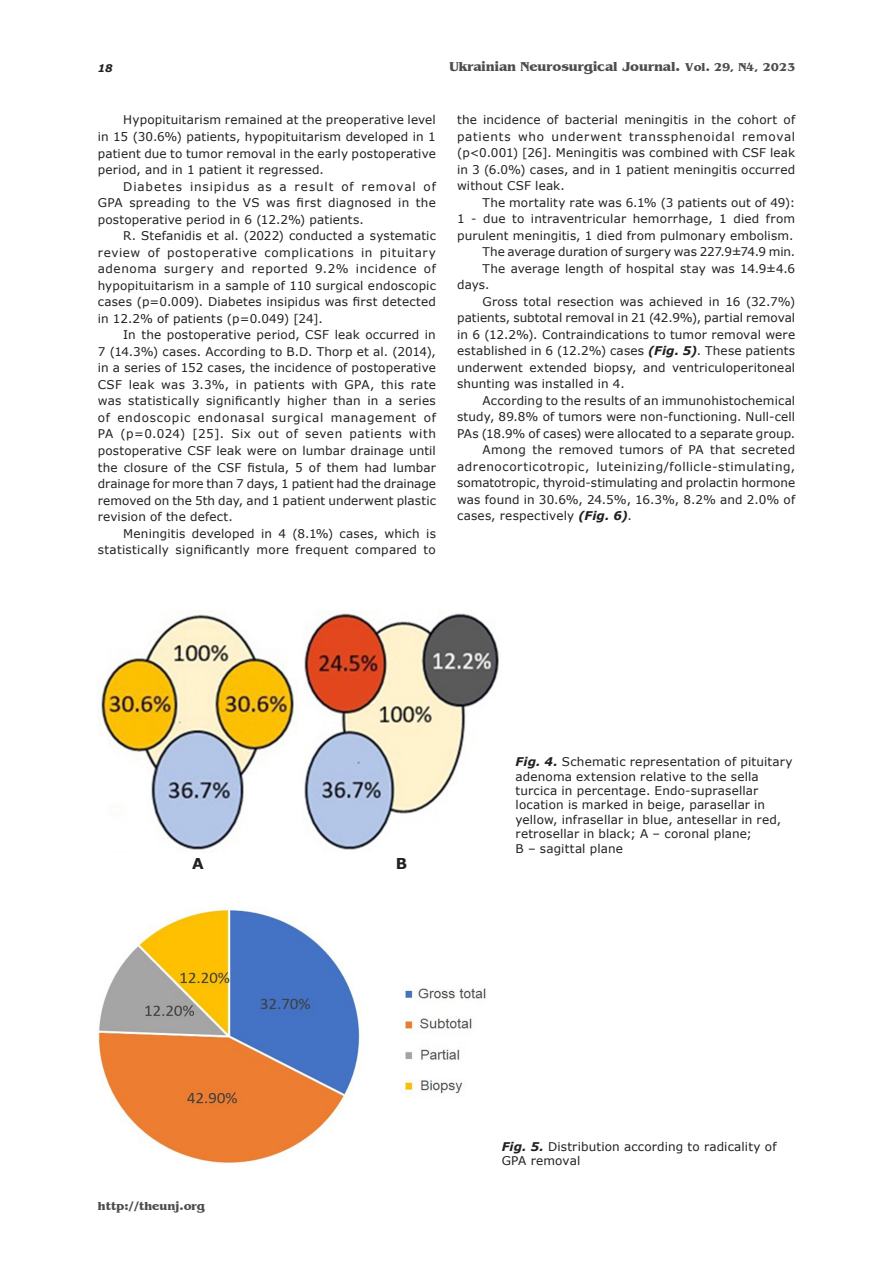
<style>
.page{position:relative;width:893px;height:1276px;background:#fff}
.page>*{position:absolute;margin:0;border:0;box-sizing:border-box;transform-origin:0 0}
._131_A_b{font:700 15px "Verdana";color:#231f20}
.t1{font:700 13.5px "Benguiat";color:#4d4d4d}
._092_Body{font:12px/16.5px "Verdana";letter-spacing:.015em;color:#231f20;text-align:justify}
._112_Ris_pidpys{font:12px/14.4px "Verdana";letter-spacing:.01em;color:#231f20}
._092_Body-2{font:12px "Verdana";letter-spacing:-.005em;color:#231f20}
.t2{font:700 12px "Benguiat";color:#4d4d4d}
.t3{font:italic 700 10.5px "Verdana";color:#231f20}
.s1{font-size:12px}
.s2{font-weight:700;font-style:italic}
</style>
<div class="page">
<img style="left:98px;top:909px;width:388px;height:255px">
<img style="left:99px;top:610px;width:196px;height:240px">
<img style="left:304px;top:613px;width:195px;height:237px">
<p class="t3" style="left:98px;top:61px;width:16px">18</p>
<p class="t1" style="left:450px;top:59px;width:347px">Ukrainian Neurosurgical Journal. <span class="s1">Vol. 29, N4, 2023</span></p>
<p class="_092_Body" style="left:98px;top:111px;width:340px;text-indent:26px">Hypopituitarism remained at the preoperative level in 15 (30.6%) patients, hypopituitarism developed in 1 patient due to tumor removal in the early postoperative period, and in 1 patient it regressed.</p>
<p class="_092_Body" style="left:98px;top:178px;width:340px;text-indent:26px">Diabetes insipidus as a result of removal of GPA spreading to the VS was first diagnosed in the postoperative period in 6 (12.2%) patients.</p>
<p class="_092_Body" style="left:98px;top:228px;width:340px;text-indent:26px">R. Stefanidis et al. (2022) conducted a systematic review of postoperative complications in pituitary adenoma surgery and reported 9.2% incidence of hypopituitarism in a sample of 110 surgical endoscopic cases (p=0.009). Diabetes insipidus was first detected in 12.2% of patients (p=0.049) [24].</p>
<p class="_092_Body" style="left:98px;top:327px;width:340px;text-indent:26px">In the postoperative period, CSF leak occurred in 7 (14.3%) cases. According to B.D. Thorp et al. (2014), in a series of 152 cases, the incidence of postoperative CSF leak was 3.3%, in patients with GPA, this rate was statistically significantly higher than in a series of endoscopic endonasal surgical management of PA (p=0.024) [25]. Six out of seven patients with postoperative CSF leak were on lumbar drainage until the closure of the CSF fistula, 5 of them had lumbar drainage for more than 7 days, 1 patient had the drainage removed on the 5th day, and 1 patient underwent plastic revision of the defect.</p>
<p class="_092_Body" style="left:98px;top:525px;width:340px;text-align:right">Meningitis developed in 4 (8.1%) cases, which is statistically significantly more frequent compared to</p>
<p class="_092_Body" style="left:457px;top:111px;width:340px">the incidence of bacterial meningitis in the cohort of patients who underwent transsphenoidal removal (p&lt;0.001) [26]. Meningitis was combined with CSF leak in 3 (6.0%) cases, and in 1 patient meningitis occurred without CSF leak.</p>
<p class="_092_Body" style="left:457px;top:194px;width:340px;text-indent:26px">The mortality rate was 6.1% (3 patients out of 49):<br>1 - due to intraventricular hemorrhage, 1 died from purulent meningitis, 1 died from pulmonary embolism.</p>
<p class="_092_Body-2" style="left:483px;top:243px;width:314px">The average duration of surgery was 227.9±74.9 min.</p>
<p class="_092_Body" style="left:457px;top:260px;width:340px;text-indent:26px">The average length of hospital stay was 14.9±4.6 days.</p>
<p class="_092_Body" style="left:457px;top:293px;width:340px;text-indent:26px">Gross total resection was achieved in 16 (32.7%) patients, subtotal removal in 21 (42.9%), partial removal in 6 (12.2%). Contraindications to tumor removal were established in 6 (12.2%) cases <span class="s2">(Fig. 5)</span>. These patients underwent extended biopsy, and ventriculoperitoneal shunting was installed in 4.</p>
<p class="_092_Body" style="left:457px;top:392px;width:340px;text-indent:26px">According to the results of an immunohistochemical study, 89.8% of tumors were non-functioning. Null-cell PAs (18.9% of cases) were allocated to a separate group.</p>
<p class="_092_Body" style="left:457px;top:441px;width:340px;text-indent:26px">Among the removed tumors of PA that secreted adrenocorticotropic, luteinizing/follicle-stimulating, somatotropic, thyroid-stimulating and prolactin hormone was found in 30.6%, 24.5%, 16.3%, 8.2% and 2.0% of cases, respectively <span class="s2">(Fig. 6)</span>.</p>
<p class="_131_A_b" style="left:192px;top:853px;width:13px">А</p>
<p class="_131_A_b" style="left:396px;top:853px;width:13px">B</p>
<p class="_112_Ris_pidpys" style="left:516px;top:754px;width:279px"><span class="s2">Fig. 4.</span> Schematic representation of pituitary adenoma extension relative to the sella turcica in percentage. Endo-suprasellar location is marked in beige, parasellar in yellow, infrasellar in blue, antesellar in red, retrosellar in black; A – coronal plane;<br>B – sagittal plane</p>
<p class="t2" style="left:98px;top:1199px;width:109px">http://theunj.org</p>
<p class="_112_Ris_pidpys" style="left:502px;top:1139px;width:276px"><span class="s2">Fig. 5.</span> Distribution according to radicality of<br>GPA removal</p>
</div>
